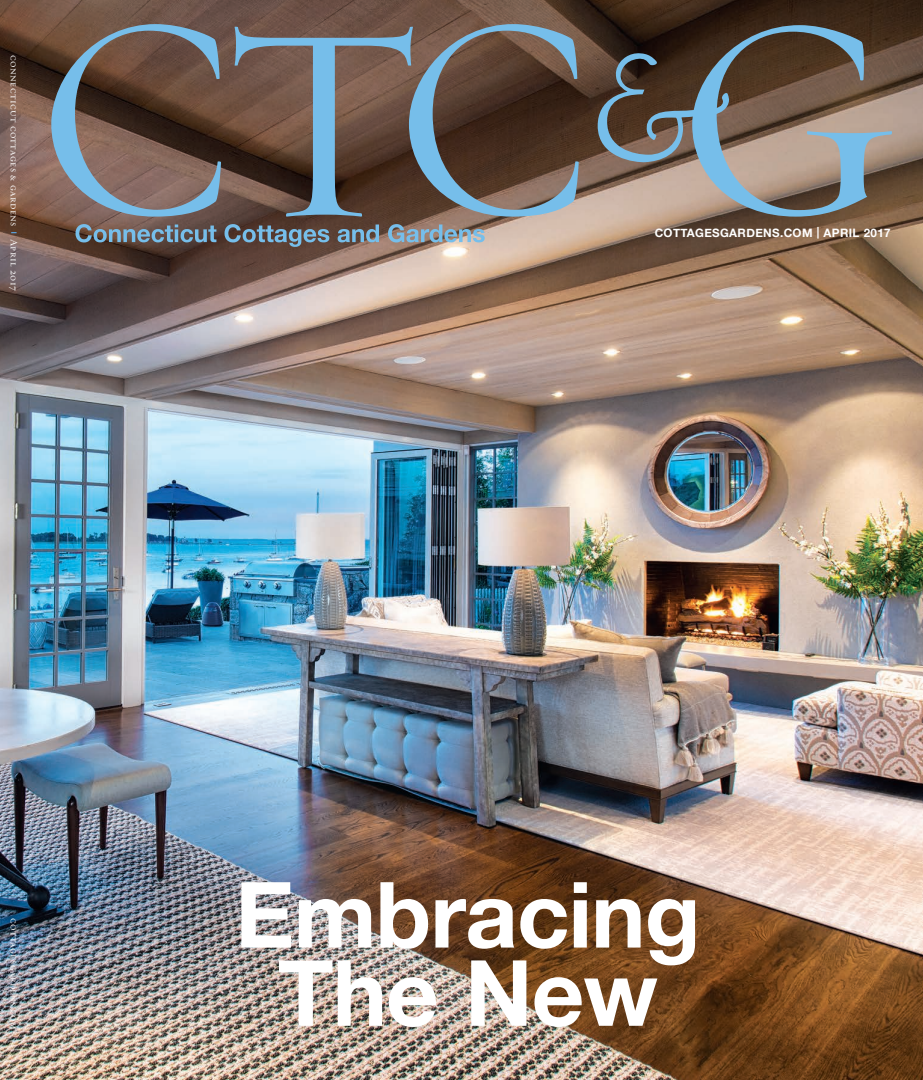
<style>
.page{position:relative;width:923px;height:1080px;background:#fff}
.page>*{position:absolute;margin:0;border:0;box-sizing:border-box;transform-origin:0 0}
.t1{font:700 91.5px/78.2px "Helvetica Neue";letter-spacing:-.01em;color:#fff;text-align:center}
.t2{font:700 11.62px "Helvetica Neue";letter-spacing:.03em;color:#fff}
.t3{font:10px "Requiem Text HTF Small Caps";letter-spacing:.04em;color:#fff}
.s1{font-size:8.75px}
</style>
<div class="page">
<img style="left:0;top:0;width:922px;height:1080px">
<svg style="left:75px;top:224px;width:141px;height:18px;background:#6d7985"></svg>
<svg style="left:224px;top:224px;width:105px;height:23px;background:#606870"></svg>
<svg style="left:337px;top:225px;width:42px;height:17px"></svg>
<svg style="left:388px;top:224px;width:96px;height:18px;background:#8997a1"></svg>
<svg style="left:51px;top:24px;width:170px;height:193px;background:#6b615f"></svg>
<svg style="left:234px;top:24px;width:344px;height:193px;background:#635a56"></svg>
<svg style="left:597px;top:25px;width:295px;height:192px;background:#746d67"></svg>
<p class="t3" style="left:20px;top:55px;width:173px;rotate:90deg">connecticut cottages <span class="s1">&amp;</span> gardens</p>
<p class="t3" style="left:20px;top:239px;width:53px;rotate:90deg">April 2017</p>
<p class="t2" style="left:654px;top:224px;width:237px">COTTAGESGARDENS.COM | APRIL 2017</p>
<p class="t3" style="left:20px;top:918px;width:113px;rotate:90deg">cottagesgardens.com</p>
<h1 class="t1" style="left:235px;top:878px;width:467px">Embracing<br>The New</h1>
</div>
